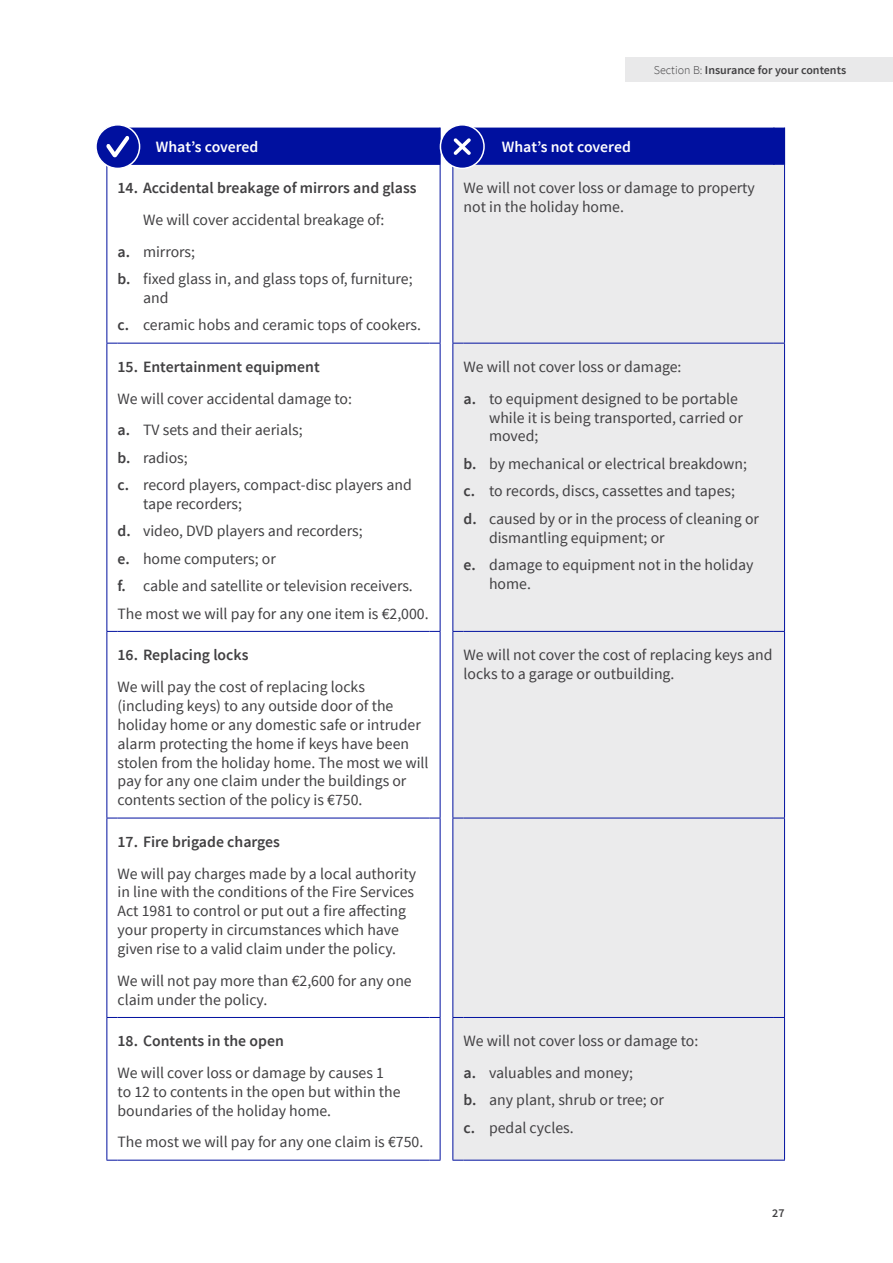
<style>
.page{position:relative;width:893px;height:1263px;background:#fff}
.page>*{position:absolute;margin:0;border:0;box-sizing:border-box;transform-origin:0 0}
.t1{font:15.75px/18.9px "Source Sans Pro";color:#414042}
.t2{font:600 15.75px "Source Sans Pro";color:#414042}
.t3{font:600 15.75px "Source Sans Pro";color:#fff}
.t4{font:600 12px "Source Sans Pro";color:#414042}
.s1{font-weight:300}
.s2{font-weight:600}
</style>
<div class="page">
<div style="left:453px;top:165px;width:331px;height:995px;background:#ebebec"></div>
<hr style="left:452px;top:165px;width:1px;height:178px;background:#00109f">
<hr style="left:784px;top:165px;width:1px;height:178px;background:#00109f">
<hr style="left:452px;top:343px;width:1px;height:288px;background:#00109f">
<hr style="left:784px;top:343px;width:1px;height:288px;background:#00109f">
<hr style="left:452px;top:632px;width:1px;height:186px;background:#00109f">
<hr style="left:784px;top:632px;width:1px;height:186px;background:#00109f">
<hr style="left:452px;top:818px;width:1px;height:199px;background:#00109f">
<hr style="left:784px;top:818px;width:1px;height:199px;background:#00109f">
<hr style="left:452px;top:1018px;width:1px;height:142px;background:#00109f">
<hr style="left:784px;top:1018px;width:1px;height:142px;background:#00109f">
<hr style="left:440px;top:128px;width:1px;height:37px;background:#00109f">
<hr style="left:463px;top:343px;width:311px;height:1px;background:#00109f">
<hr style="left:463px;top:631px;width:311px;height:1px;background:#00109f">
<hr style="left:463px;top:818px;width:311px;height:1px;background:#00109f">
<hr style="left:463px;top:1017px;width:311px;height:1px;background:#00109f">
<hr style="left:463px;top:1160px;width:311px;height:1px;background:#00109f">
<hr style="left:784px;top:128px;width:1px;height:37px;background:#00109f">
<hr style="left:106px;top:165px;width:1px;height:178px;background:#00109f">
<hr style="left:440px;top:165px;width:1px;height:178px;background:#00109f">
<hr style="left:106px;top:343px;width:1px;height:288px;background:#00109f">
<hr style="left:106px;top:632px;width:1px;height:186px;background:#00109f">
<hr style="left:106px;top:818px;width:1px;height:199px;background:#00109f">
<hr style="left:106px;top:1018px;width:1px;height:142px;background:#00109f">
<hr style="left:117px;top:343px;width:312px;height:1px;background:#00109f">
<hr style="left:117px;top:631px;width:312px;height:1px;background:#00109f">
<hr style="left:117px;top:818px;width:312px;height:1px;background:#00109f">
<hr style="left:117px;top:1017px;width:312px;height:1px;background:#00109f">
<hr style="left:117px;top:1160px;width:312px;height:1px;background:#00109f">
<hr style="left:440px;top:343px;width:1px;height:288px;background:#00109f">
<hr style="left:440px;top:632px;width:1px;height:186px;background:#00109f">
<hr style="left:440px;top:818px;width:1px;height:199px;background:#00109f">
<hr style="left:440px;top:1018px;width:1px;height:142px;background:#00109f">
<div style="left:96px;top:125px;width:44px;height:43px;background:#00109f;border-radius:50%"></div>
<div style="left:95px;top:124px;width:45px;height:45px;border:2px solid #fff;border-radius:50%"></div>
<div style="left:106px;top:128px;width:334px;height:37px;background:#00109f"></div>
<div style="left:440px;top:125px;width:44px;height:43px;background:#00109f;border-radius:50%"></div>
<div style="left:440px;top:124px;width:45px;height:45px;border:2px solid #fff;border-radius:50%"></div>
<div style="left:453px;top:128px;width:331px;height:37px;background:#00109f"></div>
<div style="left:625px;top:57px;width:268px;height:24px;background:#e9e9ea"></div>
<p class="t4" style="left:654px;top:62px;width:194px"><span class="s1">Section B:</span> Insurance for your contents</p>
<p class="t3" style="left:156px;top:137px;width:104px">What’s covered</p>
<p class="t3" style="left:502px;top:137px;width:131px">What’s not covered</p>
<p class="t2" style="left:118px;top:178px;width:301px">14. Accidental breakage of mirrors and glass</p>
<p class="t1" style="left:118px;top:204px;width:268px;line-height:31.7px;text-indent:26px">We will cover accidental breakage of: <span class="s2">a.</span> mirrors;</p>
<p class="t1" style="left:143px;top:270px;width:271px;text-indent:-26px"><span class="s2">b.</span> fixed glass in, and glass tops of, furniture; and</p>
<p class="t1" style="left:118px;top:316px;width:305px"><span class="s2">c.</span> ceramic hobs and ceramic tops of cookers.</p>
<p class="t1" style="left:463px;top:179px;width:293px">We will not cover loss or damage to property not in the holiday home.</p>
<p class="t2" style="left:118px;top:357px;width:204px">15. Entertainment equipment</p>
<p class="t1" style="left:118px;top:383px;width:236px;line-height:31.7px">We will cover accidental damage to: <span class="s2">a.</span> TV sets and their aerials;</p>
<p class="t1" style="left:118px;top:444px;width:296px;line-height:27.5px"><span class="s2">b.</span> radios;<br><span class="s2">c.</span> record players, compact-disc players and</p>
<p class="t1" style="left:118px;top:490px;width:313px;line-height:27.5px;text-indent:26px">tape recorders;<br><span class="s2">d.</span> video, DVD players and recorders;<br><span class="s2">e.</span> home computers; or<br><span class="s2">f.</span> cable and satellite or television receivers.<br>The most we will pay for any one item is €2,000.</p>
<p class="t2" style="left:118px;top:645px;width:133px">16. Replacing locks</p>
<p class="t1" style="left:118px;top:677px;width:313px">We will pay the cost of replacing locks (including keys) to any outside door of the holiday home or any domestic safe or intruder alarm protecting the home if keys have been stolen from the holiday home. The most we will pay for any one claim under the buildings or contents section of the policy is €750.</p>
<p class="t2" style="left:118px;top:832px;width:164px">17. Fire brigade charges</p>
<p class="t1" style="left:118px;top:864px;width:300px">We will pay charges made by a local authority in line with the conditions of the Fire Services Act 1981 to control or put out a fire affecting your property in circumstances which have given rise to a valid claim under the policy.</p>
<p class="t1" style="left:118px;top:971px;width:296px">We will not pay more than €2,600 for any one claim under the policy.</p>
<p class="t2" style="left:118px;top:1031px;width:168px">18. Contents in the open</p>
<p class="t1" style="left:118px;top:1063px;width:285px">We will cover loss or damage by causes 1 to 12 to contents in the open but within the boundaries of the holiday home.</p>
<p class="t1" style="left:118px;top:1133px;width:307px">The most we will pay for any one claim is €750.</p>
<p class="t1" style="left:463px;top:351px;width:276px;line-height:31.7px">We will not cover loss or damage:<br><span class="s2">a.</span> to equipment designed to be portable</p>
<p class="t1" style="left:489px;top:408px;width:255px">while it is being transported, carried or moved;</p>
<p class="t1" style="left:463px;top:450px;width:297px;line-height:27.5px"><span class="s2">b.</span> by mechanical or electrical breakdown; <span class="s2">c.</span> to records, discs, cassettes and tapes;<br><span class="s2">d.</span> caused by or in the process of cleaning or</p>
<p class="t1" style="left:463px;top:524px;width:292px;line-height:27.5px;text-indent:26px">dismantling equipment; or<br><span class="s2">e.</span> damage to equipment not in the holiday</p>
<p class="t1" style="left:489px;top:574px;width:43px">home.</p>
<p class="t1" style="left:463px;top:646px;width:310px">We will not cover the cost of replacing keys and locks to a garage or outbuilding.</p>
<p class="t1" style="left:463px;top:1025px;width:236px;line-height:31.7px">We will not cover loss or damage to: <span class="s2">a.</span> valuables and money;</p>
<p class="t1" style="left:463px;top:1087px;width:202px;line-height:27.5px"><span class="s2">b.</span> any plant, shrub or tree; or <span class="s2">c.</span> pedal cycles.</p>
<p class="t4" style="left:772px;top:1206px;width:14px">27</p>
</div>
